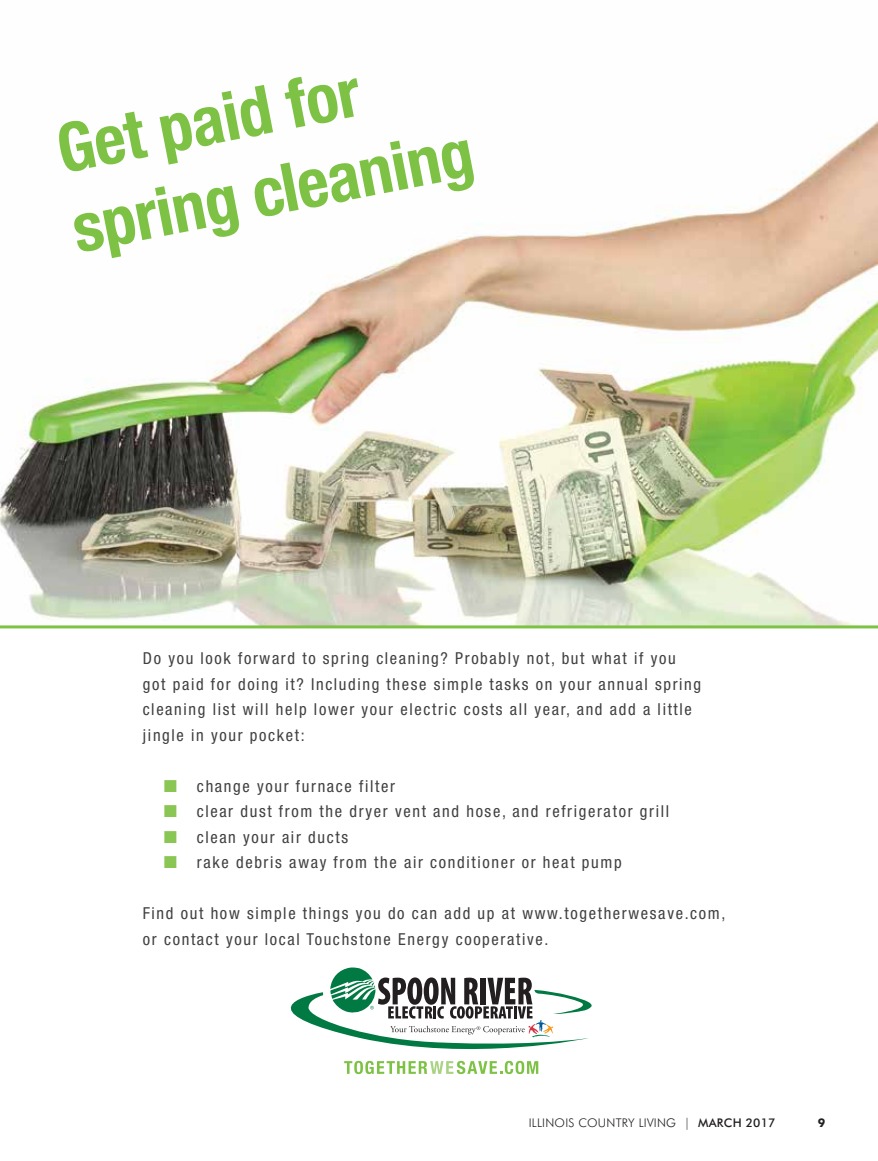
<style>
.page{position:relative;width:878px;height:1161px;background:#fff}
.page>*{position:absolute;margin:0;border:0;box-sizing:border-box;transform-origin:0 0}
.t1{font:700 condensed 67.5px/81px "Helvetica Neue LT Std";color:#7dc244}
.t2{font:condensed 16.5px/25.5px "Helvetica Neue LT Std";letter-spacing:.1em;color:#414042}
.t3{font:300 12px "Futura BT";letter-spacing:.02em;color:#231f20}
.t4{font:700 12px "Futura BT";color:#231f20}
.s1{font-weight:500}
</style>
<div class="page">
<img style="left:0;top:120px;width:878px;height:505px">
<hr style="left:0;top:625px;width:878px;height:3px;background:#7dc244">
<svg style="left:290px;top:967px;width:302px;height:107px"></svg>
<h1 class="t1" style="left:50px;top:109px;width:408px;rotate:-11deg">Get paid for spring cleaning</h1>
<p class="t2" style="left:143px;top:646px;width:559px">Do you look forward to spring cleaning? Probably not, but what if you got paid for doing it? Including these simple tasks on your annual spring cleaning list will help lower your electric costs all year, and add a little jingle in your pocket:</p>
<p class="t2" style="left:197px;top:773px;width:473px">change your furnace filter<br>clear dust from the dryer vent and hose, and refrigerator grill clean your air ducts<br>rake debris away from the air conditioner or heat pump</p>
<p class="t2" style="left:143px;top:901px;width:584px">Find out how simple things you do can add up at www.togetherwesave.com, or contact your local Touchstone Energy cooperative.</p>
<p class="t3" style="left:528px;top:1116px;width:248px">ILLINOIS COUNTRY LIVING | <span class="s1">MARCH 2017</span></p>
<p class="t4" style="left:817px;top:1116px;width:9px">9</p>
</div>
